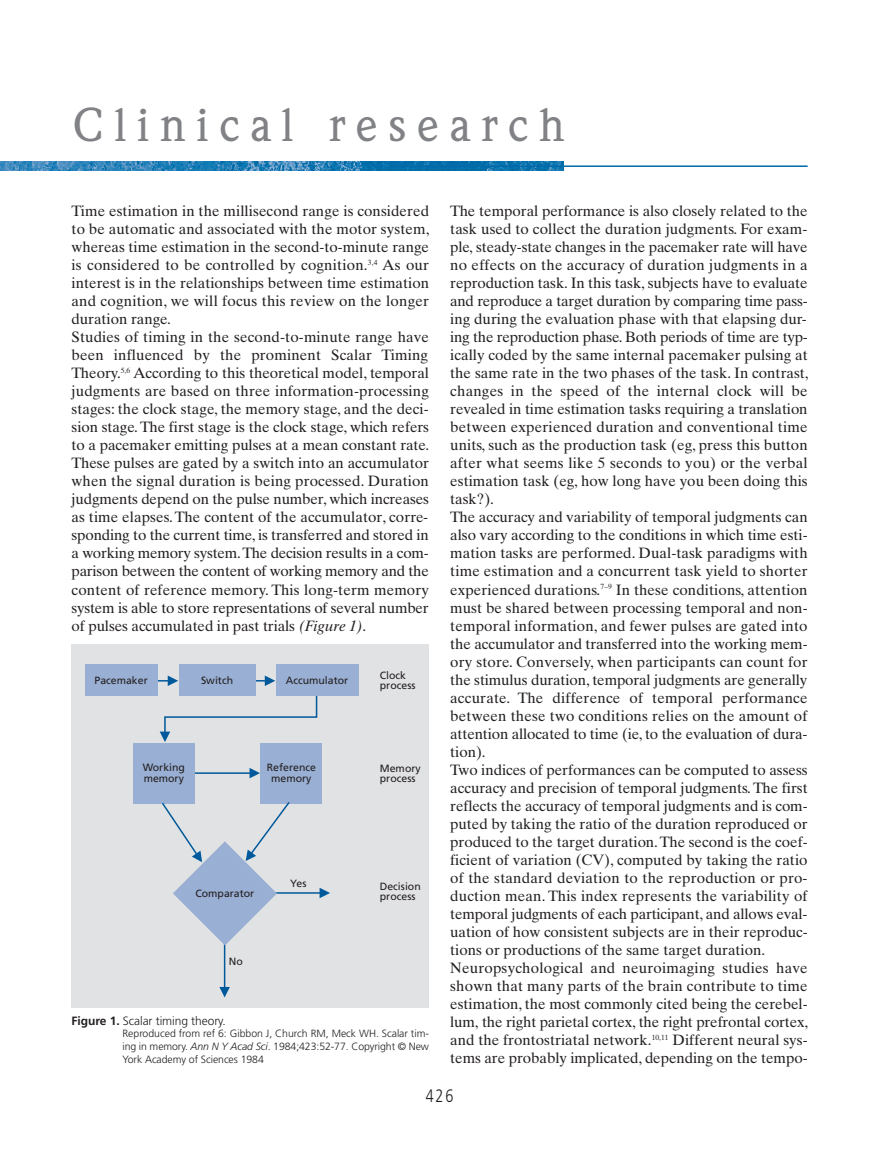
<style>
.page{position:relative;width:892px;height:1149px;background:#fff}
.page>*{position:absolute;margin:0;border:0;box-sizing:border-box;transform-origin:0 0}
.t1{font:500 46.5px "Weidemann";letter-spacing:.22em;color:#808285}
.t2{font:300 18px "Frutiger";color:#231f20;scale:.8 1}
.t3{font:15px/18px "Times Ten";color:#231f20}
.t4{font:300 12px "Frutiger";letter-spacing:-.005em;color:#231f20}
.t5{font:300 10.5px/12.8px "Frutiger";letter-spacing:-.005em;color:#231f20;text-align:justify}
.t6{font:10.5px/10.5px "Frutiger";color:#231f20}
.s1{font-style:italic}
.s2{font-weight:700}
</style>
<div class="page">
<div style="left:71px;top:644px;width:358px;height:363px;background:#e1e2e4"></div>
<svg style="left:319px;top:887px;width:11px;height:10px"></svg>
<hr style="left:274px;top:891px;width:47px;height:2px;background:#00599b">
<svg style="left:249px;top:768px;width:11px;height:10px"></svg>
<hr style="left:191px;top:772px;width:60px;height:1px;background:#00599b">
<hr style="left:109px;top:679px;width:61px;height:2px;background:#00599b">
<svg style="left:160px;top:675px;width:158px;height:66px"></svg>
<svg style="left:219px;top:986px;width:11px;height:11px"></svg>
<hr style="left:224px;top:940px;width:1px;height:48px;background:#00599b">
<div style="left:85px;top:664px;width:72px;height:31px;background:#99afd3"></div>
<div style="left:133px;top:742px;width:61px;height:61px;background:#99afd3"></div>
<div style="left:261px;top:742px;width:61px;height:61px;background:#99afd3"></div>
<div style="left:178px;top:664px;width:77px;height:31px;background:#99afd3"></div>
<div style="left:276px;top:664px;width:82px;height:31px;background:#99afd3"></div>
<svg style="left:160px;top:800px;width:131px;height:145px"></svg>
<img style="left:0;top:161px;width:564px;height:10px">
<hr style="left:392px;top:165px;width:415px;height:2px;background:#0069a7">
<h1 class="t1" style="left:73px;top:108px;width:493px">Clinical research</h1>
<p class="t3" style="left:72px;top:203px;width:359px">Time estimation in the millisecond range is considered to be automatic and associated with the motor system, whereas time estimation in the second-to-minute range is considered to be controlled by cognition.<sup>3,4</sup> As our interest is in the relationships between time estimation and cognition, we will focus this review on the longer duration range.<br>Studies of timing in the second-to-minute range have been influenced by the prominent Scalar Timing Theory.<sup>5,6</sup> According to this theoretical model, temporal judgments are based on three information-processing stages: the clock stage, the memory stage, and the deci&shy;sion stage. The first stage is the clock stage, which refers to a pacemaker emitting pulses at a mean constant rate.<br>These pulses are gated by a switch into an accumulator when the signal duration is being processed. Duration judgments depend on the pulse number, which increases as time elapses. The content of the accumulator, corre&shy;sponding to the current time, is transferred and stored in a working memory system. The decision results in a com&shy;parison between the content of working memory and the content of reference memory. This long-term memory system is able to store representations of several number of pulses accumulated in past trials <span class="s1">(Figure 1)</span>.</p>
<p class="t3" style="left:450px;top:203px;width:360px">The temporal performance is also closely related to the task used to collect the duration judgments. For exam&shy;ple, steady-state changes in the pacemaker rate will have no effects on the accuracy of duration judgments in a reproduction task. In this task, subjects have to evaluate and reproduce a target duration by comparing time pass&shy;ing during the evaluation phase with that elapsing dur&shy;ing the reproduction phase. Both periods of time are typ&shy;ically coded by the same internal pacemaker pulsing at the same rate in the two phases of the task. In contrast, changes in the speed of the internal clock will be revealed in time estimation tasks requiring a translation between experienced duration and conventional time units, such as the production task (eg, press this button after what seems like 5 seconds to you) or the verbal estimation task (eg, how long have you been doing this task?).<br>The accuracy and variability of temporal judgments can also vary according to the conditions in which time esti&shy;mation tasks are performed. Dual-task paradigms with time estimation and a concurrent task yield to shorter experienced durations.<sup>7–9</sup> In these conditions, attention must be shared between processing temporal and non&shy;temporal information, and fewer pulses are gated into the accumulator and transferred into the working mem&shy;ory store. Conversely, when participants can count for the stimulus duration, temporal judgments are generally accurate. The difference of temporal performance between these two conditions relies on the amount of attention allocated to time (ie, to the evaluation of dura&shy;tion).<br>Two indices of performances can be computed to assess accuracy and precision of temporal judgments. The first reflects the accuracy of temporal judgments and is com&shy;puted by taking the ratio of the duration reproduced or produced to the target duration. The second is the coef&shy;ficient of variation (CV), computed by taking the ratio of the standard deviation to the reproduction or pro&shy;duction mean. This index represents the variability of temporal judgments of each participant, and allows eval&shy;uation of how consistent subjects are in their reproduc&shy;tions or productions of the same target duration.<br>Neuropsychological and neuroimaging studies have shown that many parts of the brain contribute to time estimation, the most commonly cited being the cerebel&shy;lum, the right parietal cortex, the right prefrontal cortex, and the frontostriatal network.<sup>10,11</sup> Different neural sys&shy;tems are probably implicated, depending on the tempo-</p>
<p class="t6" style="left:95px;top:675px;width:55px">Pacemaker</p>
<p class="t6" style="left:201px;top:675px;width:34px">Switch</p>
<p class="t6" style="left:286px;top:675px;width:64px">Accumulator</p>
<p class="t6" style="left:380px;top:670px;width:37px">Clock process</p>
<p class="t6" style="left:143px;top:763px;width:44px">Working memory</p>
<p class="t6" style="left:267px;top:763px;width:51px;text-align:center">Reference memory</p>
<p class="t6" style="left:380px;top:763px;width:42px">Memory process</p>
<p class="t6" style="left:290px;top:878px;width:18px">Yes</p>
<p class="t6" style="left:380px;top:881px;width:42px">Decision process</p>
<p class="t6" style="left:195px;top:888px;width:60px">Comparator</p>
<p class="t6" style="left:229px;top:957px;width:15px">No</p>
<p class="t4" style="left:71px;top:1015px;width:156px"><span class="s2">Figure 1.</span> Scalar timing theory.</p>
<p class="t5" style="left:122px;top:1027px;width:308px">Reproduced from ref 6: Gibbon J, Church RM, Meck WH. Scalar tim&shy;ing in memory. <span class="s1">Ann N Y Acad Sci</span>. 1984;423:52-77. Copyright © New York Academy of Sciences 1984</p>
<p class="t2" style="left:425px;top:1088px;width:36px">426</p>
</div>
